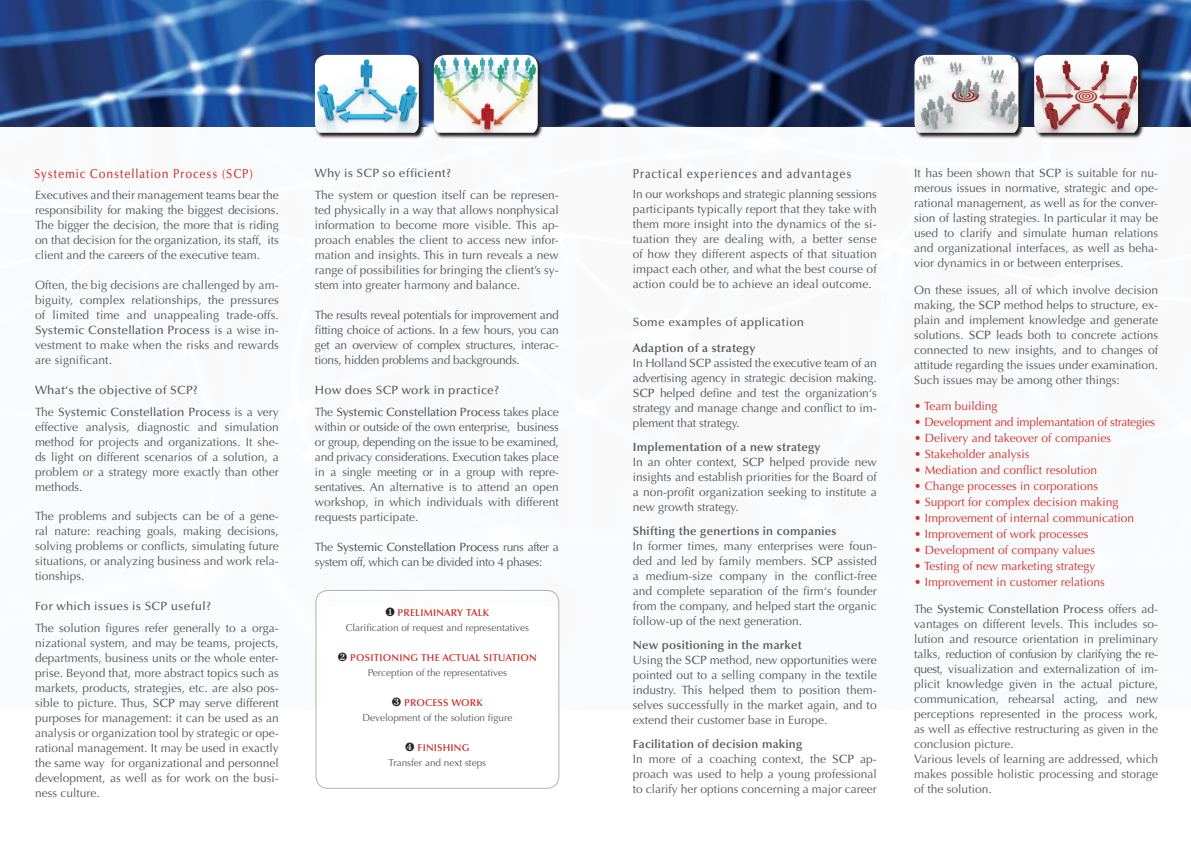
<style>
.page{position:relative;width:1191px;height:842px;background:#fff}
.page>*{position:absolute;margin:0;border:0;box-sizing:border-box;transform-origin:0 0}
.t1{font:500 13px "Optima";letter-spacing:.07em;color:#cc332d;scale:.87 1}
.t2{font:500 13px "Optima";letter-spacing:.07em;color:#57585a;scale:.87 1}
.t3{font:12px/15px "Optima";color:#57585a;text-align:justify}
.t4{font:12px "Optima";color:#cc332d}
.t5{font:12px/15px "Optima";letter-spacing:-.03em;color:#57585a}
.t6{font:500 12px "Optima";letter-spacing:.02em;color:#57585a}
.t7{font:500 12px/22px "Optima";letter-spacing:-.02em;color:#57585a}
.t8{font:500 12px/22px "Optima";color:#57585a}
.t9{font:12px "Optima";letter-spacing:-.02em;color:#cc332d}
.t10{font:600 12px "Optima";letter-spacing:.02em;color:#57585a}
.t11{font:10px/15px "Optima";color:#57585a;text-align:center}
.s1{font-weight:500}
.s2{font-weight:400}
.s3{color:#231f20}
.s4{font-weight:600;color:#cc332d}
.s5{font-weight:600}
</style>
<div class="page">
<img style="left:0;top:0;width:1191px;height:127px">
<div style="left:315px;top:590px;width:244px;height:199px;border:1px solid #8e867d;border-radius:12px"></div>
<svg style="left:316px;top:55px;width:113px;height:84px"></svg>
<img style="left:315px;top:55px;width:104px;height:78px">
<svg style="left:433px;top:55px;width:115px;height:84px;background:#5f6980"></svg>
<img style="left:434px;top:55px;width:104px;height:78px">
<svg style="left:916px;top:55px;width:112px;height:84px"></svg>
<img style="left:914px;top:55px;width:104px;height:78px">
<svg style="left:1033px;top:55px;width:115px;height:84px;background:#5a5e6e"></svg>
<img style="left:1034px;top:55px;width:104px;height:78px">
<p class="t1" style="left:34px;top:166px;width:253px">Systemic Constellation Process (SCP)</p>
<p class="t3" style="left:35px;top:188px;width:245px">Executives and their management teams bear the responsibility for making the biggest decisions.<br>The bigger the decision, the more that is riding on that decision for the organization, its staff, its client and the careers of the executive team.</p>
<p class="t3" style="left:35px;top:278px;width:245px">Often, the big decisions are challenged by am&shy;biguity, complex relationships, the pressures of limited time and unappealing trade-offs.<br><span class="s1">Systemic Constellation Process</span> is a wise in&shy;vestment to make when the risks and rewards are significant.</p>
<p class="t8" style="left:35px;top:380px;width:245px">What‘s the objective of SCP?<br><span class="s2">The</span> Systemic Constellation Process <span class="s2">is a very</span></p>
<p class="t3" style="left:35px;top:420px;width:245px">effective analysis, diagnostic and simulation method for projects and organizations. It she&shy;ds light on different scenarios of a solution, a problem or a strategy more exactly than other methods.</p>
<p class="t3" style="left:35px;top:509px;width:245px">The problems and subjects can be of a gene&shy;ral nature: reaching goals, making decisions, solving problems or conflicts, simulating future situations, or analyzing business and work rela&shy;tionships.</p>
<p class="t6" style="left:35px;top:600px;width:178px">For which issues is SCP useful?</p>
<p class="t3" style="left:35px;top:621px;width:245px">The solution figures refer generally to a orga&shy;nizational system, and may be teams, projects, departments, business units or the whole enter&shy;prise. Beyond that, more abstract topics such as markets, products, strategies, etc. are also pos&shy;sible to picture. Thus, <span class="s1">SCP</span> may serve different purposes for management: it can be used as an analysis or organization tool by strategic or ope&shy;rational management. It may be used in exactly the same way for organizational and personnel development, as well as for work on the busi&shy;ness culture.</p>
<p class="t6" style="left:315px;top:166px;width:138px">Why is SCP so efficient?</p>
<p class="t3" style="left:315px;top:187px;width:245px">The system or question itself can be represen&shy;ted physically in a way that allows nonphysical information to become more visible. This ap&shy;proach enables the client to access new infor&shy;mation and insights. This in turn reveals a new range of possibilities for bringing the client’s sy&shy;stem into greater harmony and balance.</p>
<p class="t3" style="left:315px;top:307px;width:245px">The results reveal potentials for improvement and fitting choice of actions. In a few hours, you can get an overview of complex structures, interac&shy;tions, hidden problems and backgrounds.</p>
<p class="t7" style="left:315px;top:379px;width:245px">How does SCP work in practice?<br><span class="s2">The</span> Systemic Constellation Process <span class="s2">takes place</span></p>
<p class="t3" style="left:315px;top:419px;width:245px">within or outside of the own enterprise, business or group, depending on the issue to be examined, and privacy considerations. Execution takes place in a single meeting or in a group with repre&shy;sentatives. An alternative is to attend an open workshop, in which individuals with different requests participate.</p>
<p class="t5" style="left:315px;top:539px;width:245px">The <span class="s1">Systemic Constellation Process</span> runs after a system off, which can be divided into 4 phases:</p>
<p class="t11" style="left:346px;top:605px;width:185px"><span class="s3">❶</span> <span class="s4">Preliminary talk<br></span>Clarification of request and representatives</p>
<p class="t11" style="left:338px;top:650px;width:200px"><span class="s3">❷</span> <span class="s4">Positioning the actual situation<br></span>Perception of the representatives</p>
<p class="t11" style="left:362px;top:695px;width:151px"><span class="s3">❸</span> <span class="s4">Process Work<br></span>Development of the solution figure</p>
<p class="t11" style="left:388px;top:740px;width:99px"><span class="s3">❹</span> <span class="s4">finishing<br></span>Transfer and next steps</p>
<p class="t2" style="left:633px;top:166px;width:253px">Practical experiences and advantages</p>
<p class="t3" style="left:633px;top:187px;width:245px">In our workshops and strategic planning sessions participants typically report that they take with them more insight into the dynamics of the si&shy;tuation they are dealing with, a better sense of how they different aspects of that situation impact each other, and what the best course of action could be to achieve an ideal outcome.</p>
<p class="t6" style="left:633px;top:315px;width:173px">Some examples of application</p>
<p class="t3" style="left:633px;top:341px;width:245px;text-align:left"><span class="s5">Adaption of a strategy<br></span>In Holland <span class="s1">SCP</span> assisted the executive team of an advertising agency in strategic decision making.<br><span class="s1">SCP</span> helped define and test the organization‘s strategy and manage change and conflict to im&shy;plement that strategy.</p>
<p class="t3" style="left:633px;top:440px;width:245px;text-align:left"><span class="s5">I mplementation of a new strategy<br></span>In an ohter context, <span class="s1">SCP</span> helped provide new insights and establish priorities for the Board of a non-profit organization seeking to institute a new growth strategy.</p>
<p class="t10" style="left:633px;top:524px;width:205px">Shifting the genertions in companies</p>
<p class="t3" style="left:633px;top:539px;width:245px">In former times, many enterprises were foun&shy;ded and led by family members. <span class="s1">SCP</span> assisted a medium-size company in the conflict-free and complete separation of the firm‘s founder from the company, and helped start the organic follow-up of the next generation.</p>
<p class="t3" style="left:633px;top:638px;width:245px;text-align:left"><span class="s5">New positioning in the market<br></span>Using the <span class="s1">SCP</span> method, new opportunities were pointed out to a selling company in the textile industry. This helped them to position them&shy;selves successfully in the market again, and to extend their customer base in Europe.</p>
<p class="t3" style="left:633px;top:737px;width:245px;text-align:left"><span class="s5">Facilitation of decision making<br></span>In more of a coaching context, the <span class="s1">SCP</span> ap&shy;proach was used to help a young professional to clarify her options concerning a major career</p>
<p class="t3" style="left:914px;top:166px;width:245px">It has been shown that <span class="s1">SCP</span> is suitable for nu&shy;merous issues in normative, strategic and ope&shy;rational management, as well as for the conver&shy;sion of lasting strategies. In particular it may be used to clarify and simulate human relations and organizational interfaces, as well as beha&shy;vior dynamics in or between enterprises.</p>
<p class="t3" style="left:914px;top:283px;width:245px">On these issues, all of which involve decision making, the <span class="s1">SCP</span> method helps to structure, ex&shy;plain and implement knowledge and generate solutions. <span class="s1">SCP</span> leads both to concrete actions connected to new insights, and to changes of attitude regarding the issues under examination.<br>Such issues may be among other things:</p>
<p class="t4" style="left:914px;top:399px;width:85px">• Team building</p>
<p class="t9" style="left:914px;top:415px;width:242px">• Development and implemantation of strategies</p>
<p class="t4" style="left:914px;top:431px;width:198px">• Delivery and takeover of companies</p>
<p class="t4" style="left:914px;top:447px;width:117px">• Stakeholder analysis</p>
<p class="t4" style="left:914px;top:463px;width:184px">• Mediation and conflict resolution</p>
<p class="t4" style="left:914px;top:479px;width:185px">• Change processes in corporations</p>
<p class="t4" style="left:914px;top:495px;width:206px">• Support for complex decision making</p>
<p class="t4" style="left:914px;top:511px;width:221px">• Improvement of internal communication</p>
<p class="t4" style="left:914px;top:527px;width:176px">• Improvement of work processes</p>
<p class="t4" style="left:914px;top:543px;width:182px">• Development of company values</p>
<p class="t4" style="left:914px;top:559px;width:183px">• Testing of new marketing strategy</p>
<p class="t4" style="left:914px;top:575px;width:192px">• Improvement in customer relations</p>
<p class="t3" style="left:914px;top:602px;width:245px;text-align:left">The <span class="s1">Systemic Constellation Process</span> offers ad&shy;vantages on different levels. This includes so&shy;lution and resource orientation in preliminary talks, reduction of confusion by clarifying the re&shy;quest, visualization and externalization of im&shy;plicit knowledge given in the actual picture, communication, rehearsal acting, and new perceptions represented in the process work, as well as effective restructuring as given in the conclusion picture.<br>Various levels of learning are addressed, which makes possible holistic processing and storage of the solution.</p>
</div>
